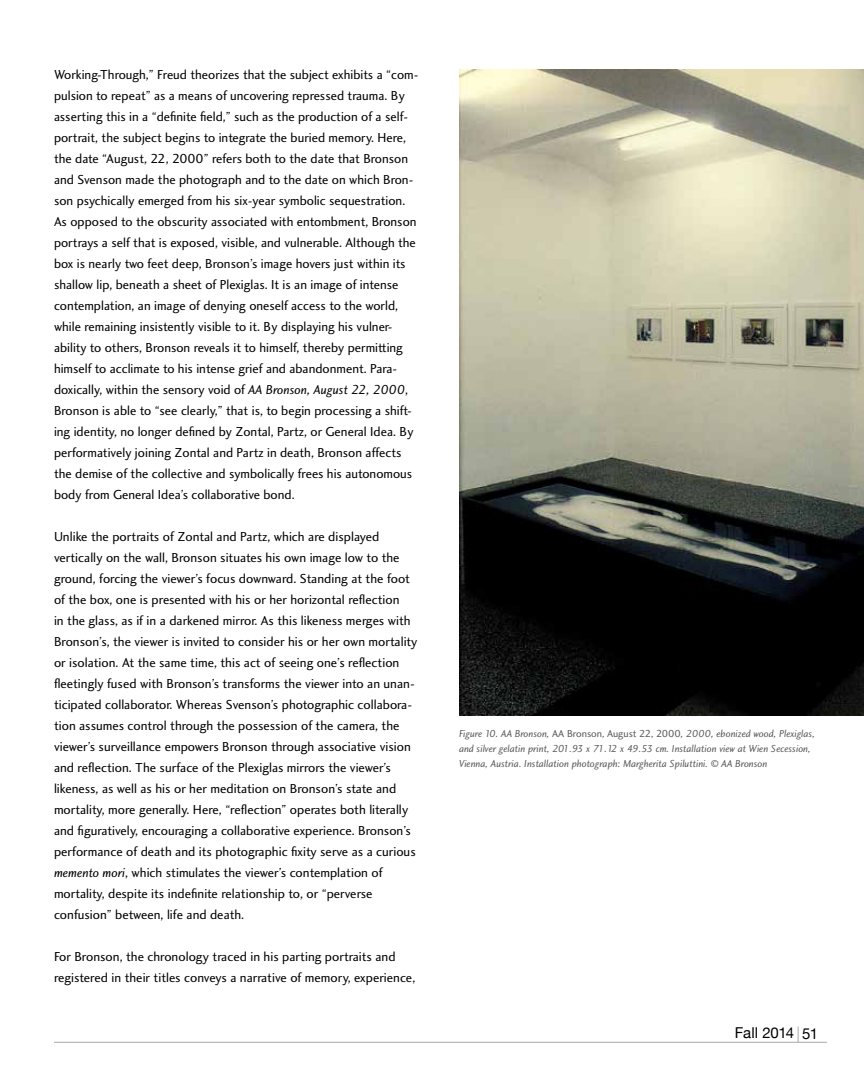
<style>
.page{position:relative;width:864px;height:1080px;background:#fff}
.page>*{position:absolute;margin:0;border:0;box-sizing:border-box;transform-origin:0 0}
.t1{font:15px "Helvetica Neue";letter-spacing:-.02em;color:#000}
.t2{font:13.5px/21px "Charlotte Sans Book Plain";color:#000}
.t3{font:10.5px/15px "Charlotte Sans Book Italic Plain";color:#58595b}
.s1{font-family:"Charlotte Sans Book Italic Plain"}
.s2{font-family:"Charlotte Sans Book Plain"}
</style>
<div class="page">
<hr style="left:54px;top:1042px;width:773px;height:1px;background:#a7a9ac">
<svg style="left:798px;top:1027px;width:1px;height:15px"></svg>
<img style="left:459px;top:69px;width:405px;height:646px">
<p class="t2" style="left:54px;top:64px;width:366px">Working-Through,” Freud theorizes that the subject exhibits a “com&shy;pulsion to repeat” as a means of uncovering repressed trauma. By asserting this in a “definite field,” such as the production of a self&shy;portrait, the subject begins to integrate the buried memory. Here, the date “August, 22, 2000” refers both to the date that Bronson and Svenson made the photograph and to the date on which Bron&shy;son psychically emerged from his six-year symbolic sequestration.<br>As opposed to the obscurity associated with entombment, Bronson portrays a self that is exposed, visible, and vulnerable. Although the box is nearly two feet deep, Bronson’s image hovers just within its shallow lip, beneath a sheet of Plexiglas. It is an image of intense contemplation, an image of denying oneself access to the world, while remaining insistently visible to it. By displaying his vulner&shy;ability to others, Bronson reveals it to himself, thereby permitting himself to acclimate to his intense grief and abandonment. Para&shy;doxically, within the sensory void of <span class="s1">AA Bronson, August 22, 2000</span>, Bronson is able to “see clearly,” that is, to begin processing a shift&shy;ing identity, no longer defined by Zontal, Partz, or General Idea. By performatively joining Zontal and Partz in death, Bronson affects the demise of the collective and symbolically frees his autonomous body from General Idea’s collaborative bond.</p>
<p class="t2" style="left:54px;top:526px;width:365px">Unlike the portraits of Zontal and Partz, which are displayed vertically on the wall, Bronson situates his own image low to the ground, forcing the viewer’s focus downward. Standing at the foot of the box, one is presented with his or her horizontal reflection<br>in the glass, as if in a darkened mirror. As this likeness merges with Bronson’s, the viewer is invited to consider his or her own mortality or isolation. At the same time, this act of seeing one’s reflection fleetingly fused with Bronson’s transforms the viewer into an unan&shy;ticipated collaborator. Whereas Svenson’s photographic collabora&shy;tion assumes control through the possession of the camera, the viewer’s surveillance empowers Bronson through associative vision and reflection. The surface of the Plexiglas mirrors the viewer’s likeness, as well as his or her meditation on Bronson’s state and mortality, more generally. Here, “reflection” operates both literally and figuratively, encouraging a collaborative experience. Bronson’s performance of death and its photographic fixity serve as a curious <span class="s1">memento mori</span>, which stimulates the viewer’s contemplation of mortality, despite its indefinite relationship to, or “perverse confusion” between, life and death.</p>
<p class="t2" style="left:54px;top:946px;width:363px">For Bronson, the chronology traced in his parting portraits and registered in their titles conveys a narrative of memory, experience,</p>
<p class="t3" style="left:459px;top:726px;width:357px">Figure 10. AA Bronson, <span class="s2">AA Bronson, August 22, 2000</span>, 2000, ebonized wood, Plexiglas, and silver gelatin print, 201.93 x 71.12 x 49.53 cm. Installation view at Wien Secession,<br>Vienna, Austria. Installation photograph: Margherita Spiluttini. © AA Bronson</p>
<p class="t1" style="left:735px;top:1022px;width:85px">Fall 2014 51</p>
</div>
